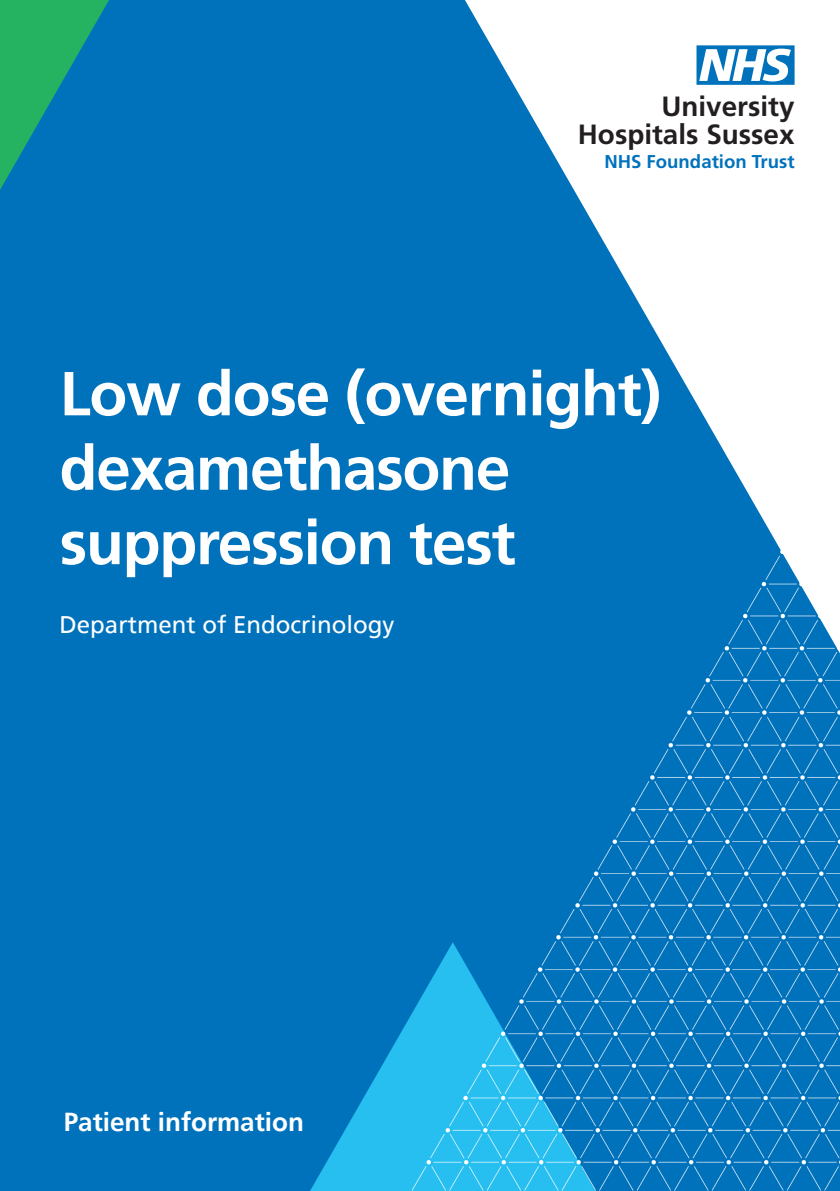
<style>
.page{position:relative;width:840px;height:1191px;background:#fff}
.page>*{position:absolute;margin:0;border:0;box-sizing:border-box;transform-origin:0 0}
.Leaflet_title{font:700 62px "Frutiger";letter-spacing:-.02em;color:#fff}
.t1{font:700 27.8px/28.4px "Frutiger";color:#231f20;text-align:right}
.t2{font:700 26px "Frutiger";color:#fff}
.t3{font:24px "Frutiger";color:#fff}
.t4{font:700 18.6px "Frutiger";color:#0072bc}
</style>
<div class="page">
<div style="left:0;top:0;width:839px;height:1191px;background:#0072bc"></div>
<svg style="left:310px;top:1020px;width:98px;height:171px"></svg>
<svg style="left:0;top:0;width:109px;height:190px"></svg>
<svg style="left:465px;top:0;width:374px;height:453px;fill:#fff"></svg>
<img style="left:408px;top:453px;width:431px;height:738px">
<div style="left:573px;top:45px;width:221px;height:132px;background:#fff"></div>
<svg style="left:696px;top:45px;width:98px;height:40px"></svg>
<p class="t1" style="left:577px;top:92px;width:218px">University<br>Hospitals Sussex</p>
<p class="t4" style="left:604px;top:150px;width:192px">NHS Foundation Trust</p>
<p class="Leaflet_title" style="left:60px;top:357px;width:603px">Low dose (overnight)</p>
<p class="Leaflet_title" style="left:60px;top:432px;width:452px">dexamethasone</p>
<p class="Leaflet_title" style="left:60px;top:506px;width:457px">suppression test</p>
<p class="t3" style="left:60px;top:611px;width:336px">Department of Endocrinology</p>
<p class="t2" style="left:64px;top:1107px;width:241px">Patient information</p>
</div>
